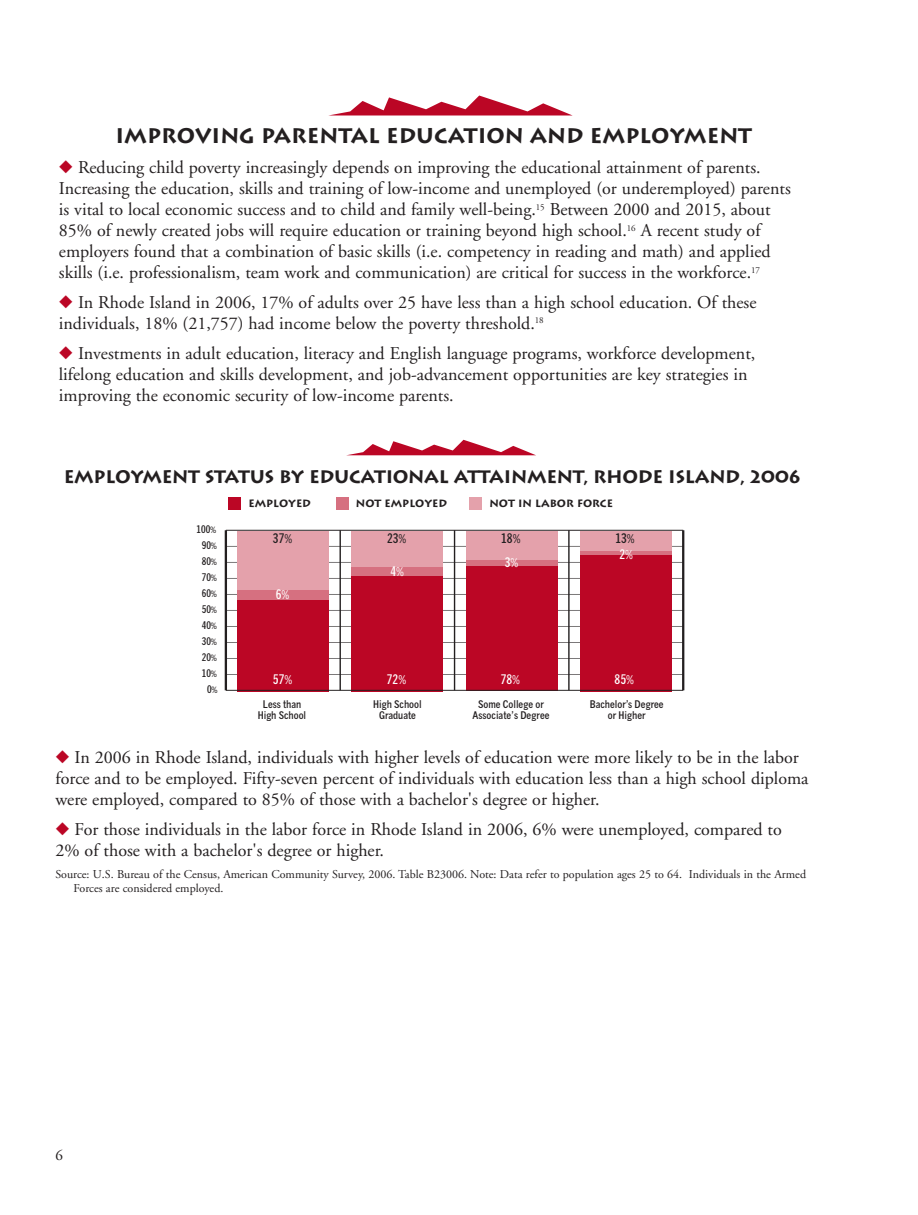
<style>
.page{position:relative;width:918px;height:1215px;background:#fff}
.page>*{position:absolute;margin:0;border:0;box-sizing:border-box;transform-origin:0 0}
.t1{font:700 21px "Lithos";color:#231f20}
.t2{font:18px/21px "Adobe Garamond";color:#231f20}
.t3{font:700 18px "Lithos";letter-spacing:-.015em;color:#231f20}
.t4{font:15px "Adobe Garamond";color:#231f20}
.t5{font:700 condensed 13.2px "News Gothic";color:#fff}
.t6{font:700 condensed 13.2px "News Gothic";color:#231f20}
.t7{font:12px/13.5px "Adobe Garamond";color:#231f20}
.t8{font:11.25px "News Gothic";color:#fff}
.t9{font:700 condensed 10.5px/10.5px "News Gothic";color:#231f20;text-align:center}
.t10{font:700 10.5px "Lithos";color:#231f20}
.t11{font:10.5px "Times";color:#231f20}
.t12{font:10.5px "News Got DCD";color:#231f20}
.s1{color:#bb0625}
.s2{font-family:"News Got DCD";font-weight:400;font-stretch:normal}
.s3{font-weight:400;font-stretch:normal;font-size:11.25px}
</style>
<div class="page">
<svg style="left:331px;top:96px;width:240px;height:19px"></svg>
<svg style="left:348px;top:440px;width:187px;height:15px"></svg>
<hr style="left:226px;top:674px;width:457px;height:1px;background:#231f20">
<hr style="left:226px;top:658px;width:457px;height:1px;background:#231f20">
<hr style="left:226px;top:642px;width:457px;height:1px;background:#231f20">
<hr style="left:226px;top:626px;width:457px;height:1px;background:#231f20">
<hr style="left:226px;top:610px;width:457px;height:1px;background:#231f20">
<hr style="left:226px;top:594px;width:457px;height:1px;background:#231f20">
<hr style="left:226px;top:578px;width:457px;height:1px;background:#231f20">
<hr style="left:226px;top:562px;width:457px;height:1px;background:#231f20">
<hr style="left:226px;top:546px;width:457px;height:1px;background:#231f20">
<div style="left:237px;top:531px;width:92px;height:59px;background:#e4a1ab"></div>
<div style="left:352px;top:531px;width:91px;height:37px;background:#e4a1ab"></div>
<div style="left:466px;top:531px;width:91px;height:29px;background:#e4a1ab"></div>
<div style="left:580px;top:531px;width:92px;height:21px;background:#e4a1ab"></div>
<div style="left:237px;top:590px;width:92px;height:10px;background:#d67080"></div>
<div style="left:352px;top:568px;width:91px;height:8px;background:#d67080"></div>
<div style="left:466px;top:560px;width:91px;height:6px;background:#d67080"></div>
<hr style="left:580px;top:552px;width:92px;height:3px;background:#d67080">
<div style="left:237px;top:600px;width:92px;height:91px;background:#bb0625"></div>
<div style="left:352px;top:576px;width:91px;height:115px;background:#bb0625"></div>
<div style="left:466px;top:566px;width:91px;height:125px;background:#bb0625"></div>
<div style="left:580px;top:555px;width:92px;height:136px;background:#bb0625"></div>
<hr style="left:340px;top:530px;width:1px;height:160px;background:#231f20">
<hr style="left:454px;top:530px;width:1px;height:160px;background:#231f20">
<hr style="left:569px;top:530px;width:1px;height:160px;background:#231f20">
<hr style="left:226px;top:690px;width:457px;height:1px;background:#231f20">
<hr style="left:226px;top:530px;width:457px;height:1px;background:#231f20">
<hr style="left:225px;top:530px;width:2px;height:160px;background:#231f20">
<hr style="left:682px;top:530px;width:2px;height:160px;background:#231f20">
<div style="left:228px;top:497px;width:13px;height:13px;background:#bb0625"></div>
<div style="left:336px;top:497px;width:13px;height:13px;background:#d67080"></div>
<div style="left:469px;top:497px;width:13px;height:13px;background:#e4a1ab"></div>
<p class="t1" style="left:115px;top:124px;width:638px">IMPROVING PARENTAL EDUCATION AND EMPLOYMENT</p>
<p class="t2" style="left:59px;top:159px;width:733px"><span class="s1">◆</span> Reducing child poverty increasingly depends on improving the educational attainment of parents.<br>Increasing the education, skills and training of low-income and unemployed (or underemployed) parents is vital to local economic success and to child and family well-being.<sup>15</sup> Between 2000 and 2015, about 85% of newly created jobs will require education or training beyond high school.<sup>16</sup> A recent study of employers found that a combination of basic skills (i.e. competency in reading and math) and applied skills (i.e. professionalism, team work and communication) are critical for success in the workforce.<sup>17</sup></p>
<p class="t2" style="left:59px;top:294px;width:699px"><span class="s1">◆</span> In Rhode Island in 2006, 17% of adults over 25 have less than a high school education. Of these individuals, 18% (21,757) had income below the poverty threshold.<sup>18</sup></p>
<p class="t2" style="left:59px;top:345px;width:698px"><span class="s1">◆</span> Investments in adult education, literacy and English language programs, workforce development, lifelong education and skills development, and job-advancement opportunities are key strategies in improving the economic security of low-income parents.</p>
<p class="t11" style="left:206px;top:315px;width:17px">100</p>
<p class="t11" style="left:211px;top:363px;width:12px">70</p>
<p class="t11" style="left:211px;top:379px;width:12px">60</p>
<p class="t11" style="left:211px;top:395px;width:12px">50</p>
<p class="t3" style="left:64px;top:466px;width:738px">EMPLOYMENT STATUS BY EDUCATIONAL ATTAINMENT, RHODE ISLAND, 2006</p>
<p class="t9" style="left:201px;top:525px;width:17px">00<span class="s2">%</span></p>
<p class="t9" style="left:202px;top:541px;width:17px">90<span class="s2">%</span></p>
<p class="t9" style="left:202px;top:557px;width:17px">80<span class="s2">%</span></p>
<p class="t9" style="left:202px;top:573px;width:17px">70<span class="s2">%</span></p>
<p class="t9" style="left:202px;top:589px;width:17px">60<span class="s2">%</span></p>
<p class="t9" style="left:202px;top:605px;width:17px">50<span class="s2">%</span></p>
<p class="t9" style="left:202px;top:621px;width:17px">40<span class="s2">%</span></p>
<p class="t9" style="left:202px;top:637px;width:17px">30<span class="s2">%</span></p>
<p class="t9" style="left:202px;top:653px;width:17px">20<span class="s2">%</span></p>
<p class="t9" style="left:202px;top:669px;width:17px">10<span class="s2">%</span></p>
<p class="t12" style="left:212px;top:683px;width:8px">%</p>
<p class="t10" style="left:248px;top:497px;width:64px">EMPLOYED</p>
<p class="t10" style="left:356px;top:497px;width:93px">NOT EMPLOYED</p>
<p class="t10" style="left:489px;top:497px;width:125px">NOT IN LABOR FORCE</p>
<p class="t6" style="left:273px;top:533px;width:21px">37<span class="s3">%</span></p>
<p class="t8" style="left:282px;top:589px;width:9px">%</p>
<p class="t5" style="left:273px;top:675px;width:21px">57<span class="s3">%</span></p>
<p class="t6" style="left:387px;top:533px;width:21px">23<span class="s3">%</span></p>
<p class="t6" style="left:501px;top:533px;width:21px">18<span class="s3">%</span></p>
<p class="t6" style="left:615px;top:533px;width:21px">13<span class="s3">%</span></p>
<p class="t8" style="left:396px;top:566px;width:9px">%</p>
<p class="t8" style="left:511px;top:557px;width:9px">%</p>
<p class="t8" style="left:625px;top:548px;width:9px">%</p>
<p class="t5" style="left:387px;top:675px;width:21px">72<span class="s3">%</span></p>
<p class="t5" style="left:501px;top:675px;width:21px">78<span class="s3">%</span></p>
<p class="t5" style="left:615px;top:675px;width:21px">85<span class="s3">%</span></p>
<p class="t9" style="left:258px;top:700px;width:50px">Less than<br>High School</p>
<p class="t9" style="left:373px;top:700px;width:50px">High School<br>Graduate</p>
<p class="t9" style="left:473px;top:700px;width:78px">Some College or<br>Associate’s Degree</p>
<p class="t9" style="left:590px;top:700px;width:75px">Bachelor’s Degree or Higher</p>
<p class="t2" style="left:56px;top:748px;width:755px"><span class="s1">◆</span> In 2006 in Rhode Island, individuals with higher levels of education were more likely to be in the labor force and to be employed. Fifty-seven percent of individuals with education less than a high school diploma were employed, compared to 85% of those with a bachelor's degree or higher.</p>
<p class="t2" style="left:56px;top:820px;width:728px"><span class="s1">◆</span> For those individuals in the labor force in Rhode Island in 2006, 6% were unemployed, compared to<br>2% of those with a bachelor's degree or higher.</p>
<p class="t7" style="left:74px;top:869px;width:734px;text-indent:-18px">Source: U.S. Bureau of the Census, American Community Survey, 2006. Table B23006. Note: Data refer to population ages 25 to 64. Individuals in the Armed<br>Forces are considered employed.</p>
<p class="t11" style="left:211px;top:771px;width:12px">22</p>
<p class="t11" style="left:211px;top:791px;width:12px">21</p>
<p class="t11" style="left:211px;top:831px;width:12px">19</p>
<p class="t11" style="left:211px;top:851px;width:12px">18</p>
<p class="t11" style="left:211px;top:871px;width:12px">17</p>
<p class="t4" style="left:56px;top:1149px;width:9px">6</p>
</div>
